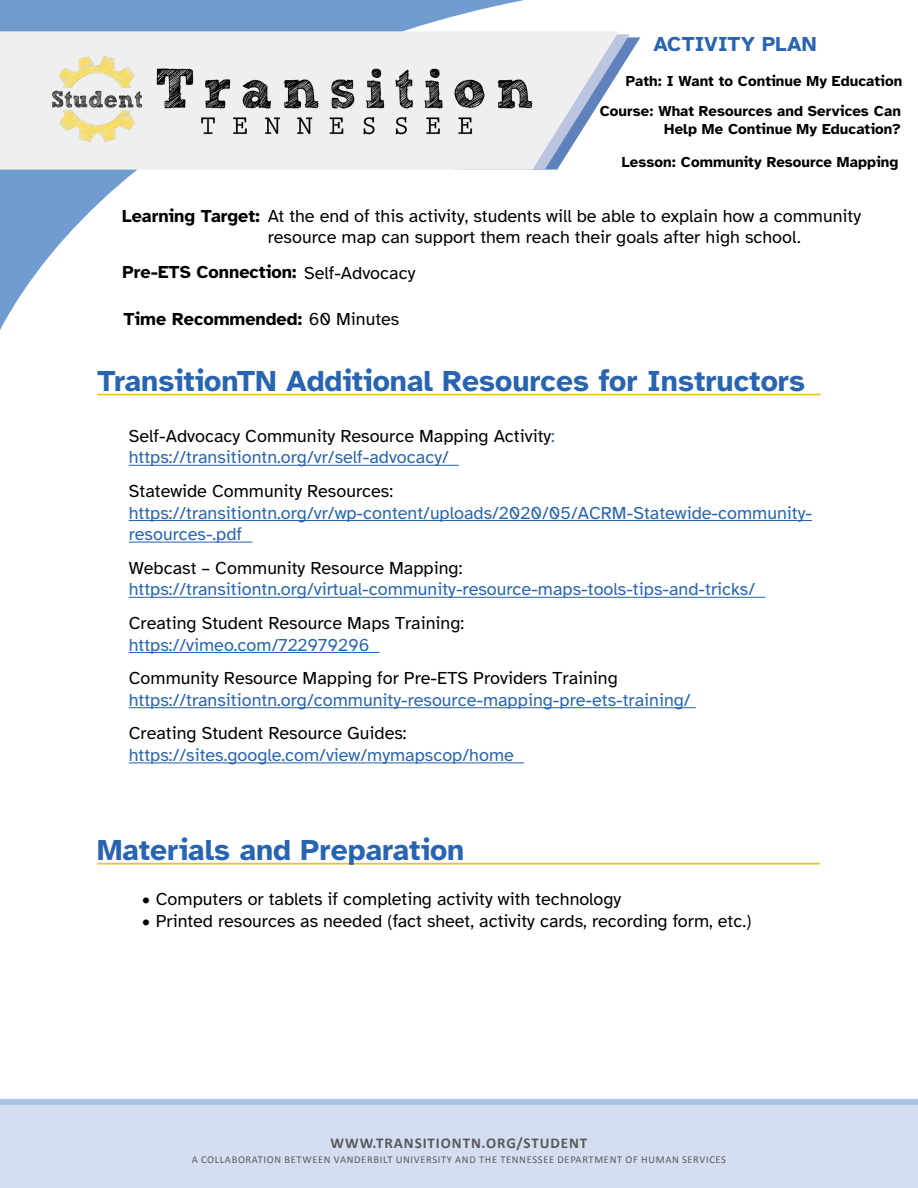
<style>
.page{position:relative;width:918px;height:1188px;background:#fff}
.page>*{position:absolute;margin:0;border:0;box-sizing:border-box;transform-origin:0 0}
.t1{font:700 30px "Atkinson Hyperlegible";color:#2864b0}
.t2{font:700 21px "Atkinson Hyperlegible";color:#2864b0}
.t3{font:18px/21.6px "Atkinson Hyperlegible";color:#000}
.t4{font:18px/21.6px "Atkinson Hyperlegible";color:#2864b0}
.t5{font:700 18px "Atkinson Hyperlegible";color:#000}
.t6{font:700 15px/18px "Atkinson Hyperlegible";letter-spacing:.005em;color:#000;text-align:right}
.t7{font:700 15px "Calibri";letter-spacing:.06em;color:#58595b}
.t8{font:10.5px "Calibri";letter-spacing:.06em;color:#58595b}
.s1{font-weight:700}
.s2{font-weight:400}
.s3{color:#2864b0}
</style>
<div class="page">
<div style="left:0;top:1099px;width:918px;height:89px;background:#d5def1"></div>
<svg style="left:0;top:0;width:641px;height:330px"></svg>
<svg style="left:619px;top:34px;width:21px;height:136px"></svg>
<svg style="left:0;top:31px;width:619px;height:139px;fill:#efefef"></svg>
<img style="left:151px;top:44px;width:402px;height:110px">
<img style="left:44px;top:46px;width:107px;height:106px">
<hr style="left:97px;top:394px;width:724px;height:1px;background:#f1c50b">
<hr style="left:129px;top:465px;width:330px;height:1px;background:#2864b0">
<hr style="left:129px;top:520px;width:683px;height:1px;background:#2864b0">
<hr style="left:129px;top:542px;width:123px;height:1px;background:#2864b0">
<hr style="left:129px;top:597px;width:636px;height:1px;background:#2864b0">
<hr style="left:129px;top:652px;width:251px;height:1px;background:#2864b0">
<hr style="left:129px;top:707px;width:567px;height:1px;background:#2864b0">
<hr style="left:129px;top:762px;width:395px;height:1px;background:#2864b0">
<hr style="left:97px;top:863px;width:723px;height:2px;background:#f1c50b">
<p class="t2" style="left:653px;top:32px;width:165px">ACTIVITY PLAN</p>
<p class="t6" style="left:626px;top:72px;width:278px">Path: I Want to Continue My Education</p>
<p class="t6" style="left:600px;top:102px;width:303px">Course: What Resources and Services Can<br>Help Me Continue My Education?</p>
<p class="t6" style="left:622px;top:153px;width:278px">Lesson: Community Resource Mapping</p>
<p class="t3" style="left:268px;top:205px;width:595px;text-indent:-146px"><span class="s1">Learning Target:</span> At the end of this activity, students will be able to explain how a community resource map can support them reach their goals after high school.</p>
<p class="t5" style="left:123px;top:262px;width:294px">Pre-ETS Connection: <span class="s2">Self-Advocacy</span></p>
<p class="t5" style="left:124px;top:309px;width:277px">Time Recommended: <span class="s2">60 Minutes</span></p>
<h1 class="t1" style="left:97px;top:364px;width:709px">TransitionTN Additional Resources for Instructors</h1>
<p class="t3" style="left:129px;top:425px;width:428px">Self-Advocacy Community Resource Mapping Activity<span class="s3">: https://transitiontn.org/vr/self-advocacy/</span></p>
<p class="t3" style="left:129px;top:480px;width:266px">Statewide Community Resources:</p>
<p class="t4" style="left:129px;top:502px;width:685px">https://transitiontn.org/vr/wp-content/uploads/2020/05/ACRM-Statewide-community&shy;resources-.pdf</p>
<p class="t3" style="left:129px;top:557px;width:335px">Webcast – Community Resource Mapping:</p>
<p class="t4" style="left:129px;top:579px;width:628px">https://transitiontn.org/virtual-community-resource-maps-tools-tips-and-tricks/</p>
<p class="t3" style="left:129px;top:612px;width:337px">Creating Student Resource Maps Training:</p>
<p class="t4" style="left:129px;top:634px;width:242px">https://vimeo.com/722979296</p>
<p class="t3" style="left:129px;top:668px;width:491px">Community Resource Mapping for Pre-ETS Providers Training</p>
<p class="t4" style="left:129px;top:689px;width:563px">https://transitiontn.org/community-resource-mapping-pre-ets-training/</p>
<p class="t3" style="left:129px;top:723px;width:279px">Creating Student Resource Guides:</p>
<p class="t4" style="left:129px;top:744px;width:387px">https://sites.google.com/view/mymapscop/home</p>
<h1 class="t1" style="left:97px;top:833px;width:369px">Materials and Preparation</h1>
<p class="t3" style="left:142px;top:888px;width:481px">• Computers or tablets if completing activity with technology</p>
<p class="t3" style="left:142px;top:910px;width:611px">• Printed resources as needed (fact sheet, activity cards, recording form, etc.)</p>
<p class="t7" style="left:331px;top:1132px;width:258px">WWW.TRANSITIONTN.ORG/STUDENT</p>
<p class="t8" style="left:192px;top:1152px;width:536px">A COLLABORATION BETWEEN VANDERBILT UNIVERSITY AND THE TENNESSEE DEPARTMENT OF HUMAN SERVICES</p>
</div>
